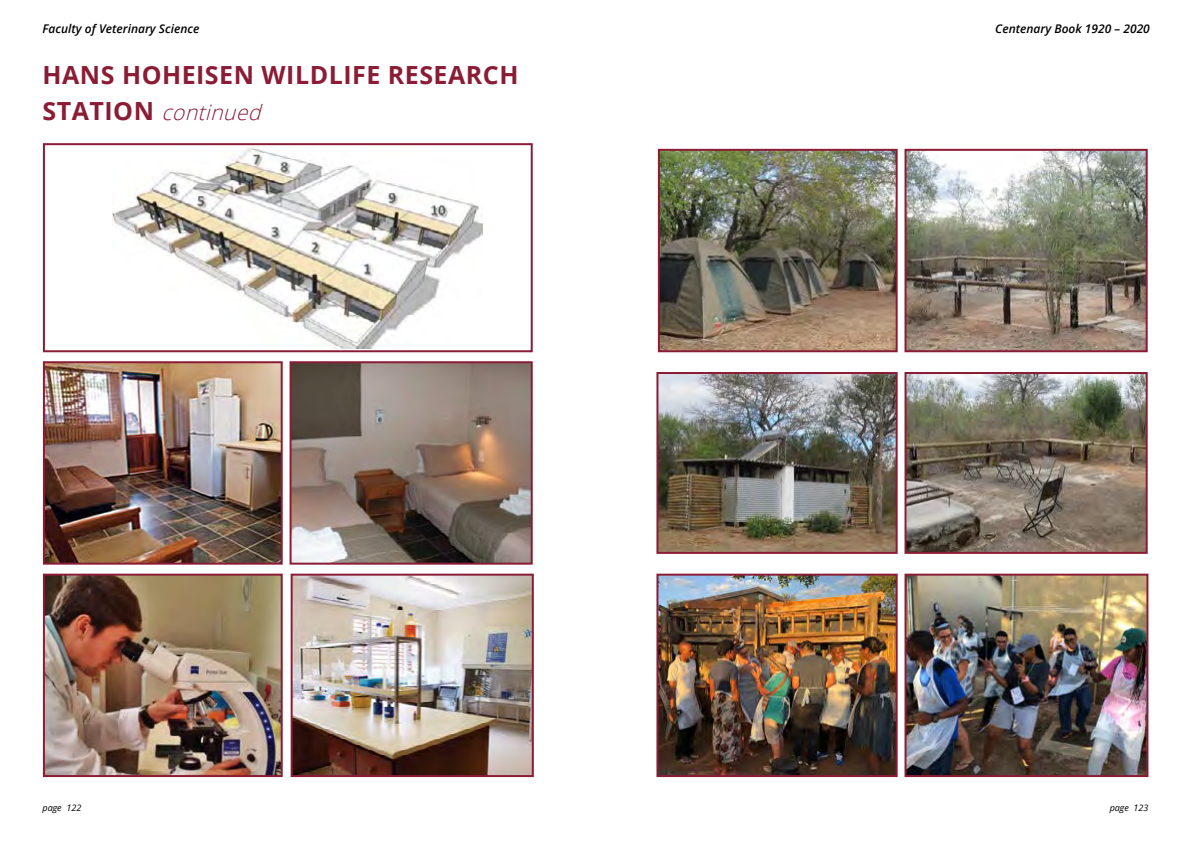
<style>
.page{position:relative;width:1191px;height:842px;background:#fff}
.page>*{position:absolute;margin:0;border:0;box-sizing:border-box;transform-origin:0 0}
.t1{font:700 25px "Open Sans";letter-spacing:.02em;color:#8a1c35}
.t2{font:italic 300 21px "Open Sans";color:#8a1c35}
.t3{font:italic 600 12px "Open Sans";color:#000}
.t4{font:italic 9px "Open Sans";color:#000}
.s1{font-weight:700;font-style:normal;font-size:25px}
</style>
<div class="page">
<img style="left:661px;top:152px;width:233px;height:197px">
<div style="left:658px;top:149px;width:239px;height:203px;border:2px solid #8a1c35"></div>
<img style="left:46px;top:364px;width:234px;height:198px">
<div style="left:43px;top:361px;width:240px;height:204px;border:2px solid #8a1c35"></div>
<img style="left:113px;top:147px;width:369px;height:202px">
<div style="left:43px;top:143px;width:490px;height:209px;border:2px solid #8a1c35"></div>
<img style="left:659px;top:375px;width:235px;height:176px">
<div style="left:656px;top:372px;width:241px;height:182px;border:2px solid #8a1c35"></div>
<img style="left:907px;top:152px;width:237px;height:197px">
<div style="left:904px;top:149px;width:243px;height:203px;border:2px solid #8a1c35"></div>
<img style="left:292px;top:364px;width:238px;height:198px">
<div style="left:289px;top:361px;width:244px;height:204px;border:2px solid #8a1c35"></div>
<img style="left:907px;top:375px;width:237px;height:176px">
<div style="left:904px;top:372px;width:243px;height:182px;border:2px solid #8a1c35"></div>
<img style="left:659px;top:577px;width:235px;height:197px">
<div style="left:656px;top:574px;width:241px;height:203px;border:2px solid #8a1c35"></div>
<img style="left:46px;top:577px;width:234px;height:197px">
<div style="left:43px;top:574px;width:240px;height:203px;border:2px solid #8a1c35"></div>
<img style="left:907px;top:577px;width:238px;height:197px">
<div style="left:904px;top:574px;width:244px;height:203px;border:2px solid #8a1c35"></div>
<img style="left:294px;top:577px;width:237px;height:197px">
<div style="left:291px;top:574px;width:243px;height:203px;border:2px solid #8a1c35"></div>
<p class="t3" style="left:43px;top:21px;width:158px">Faculty of Veterinary Science</p>
<p class="t3" style="left:995px;top:21px;width:156px">Centenary Book 1920 – 2020</p>
<h1 class="t1" style="left:43px;top:57px;width:477px">HANS HOHEISEN WILDLIFE RESEARCH</h1>
<h2 class="t2" style="left:43px;top:98px;width:226px"><span class="s1">S TAT I O N</span> continued</h2>
<p class="t4" style="left:43px;top:801px;width:40px">page 122</p>
<p class="t4" style="left:1109px;top:801px;width:40px">page 123</p>
</div>
